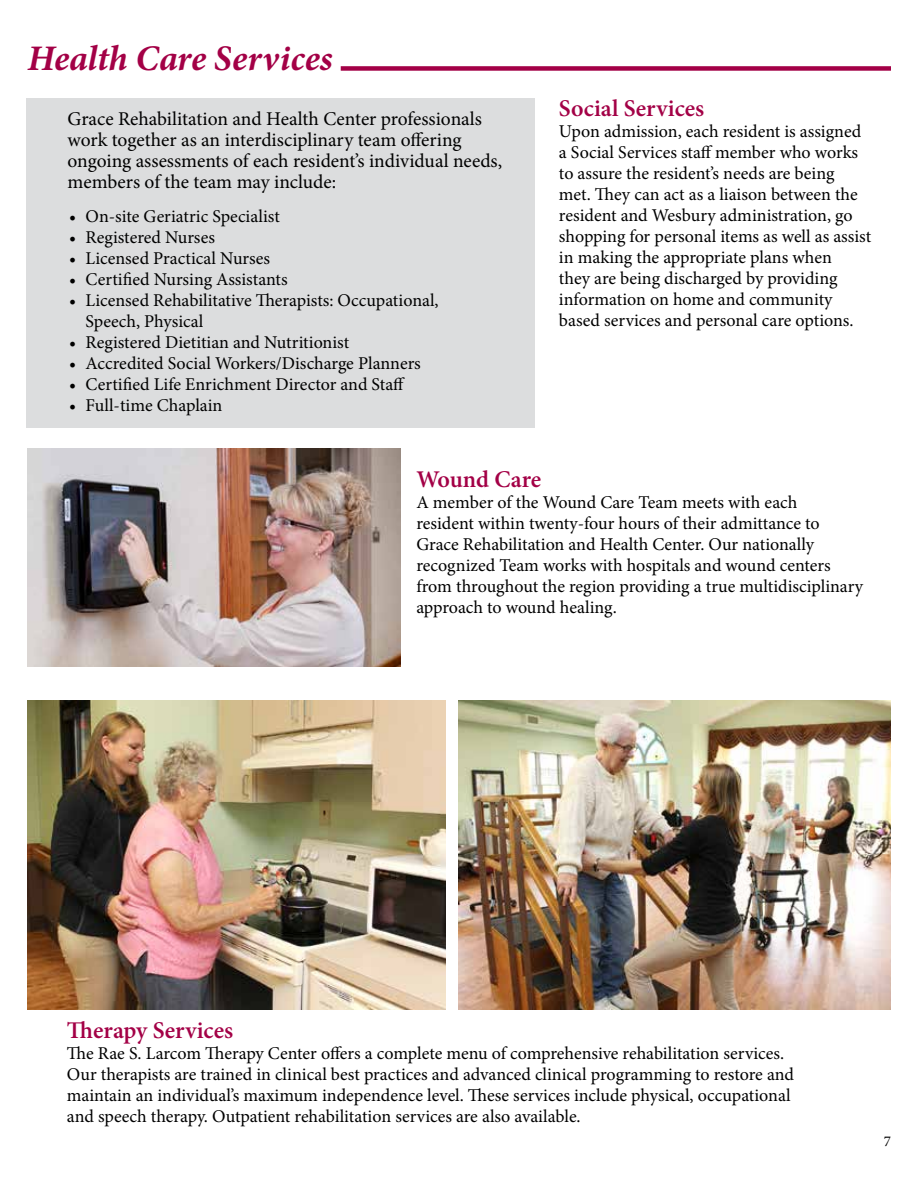
<style>
.page{position:relative;width:918px;height:1188px;background:#fff}
.page>*{position:absolute;margin:0;border:0;box-sizing:border-box;transform-origin:0 0}
.t1{font:italic 700 36px "Minion Pro";color:#a30046}
.t2{font:600 24px "Minion Pro";color:#a30046}
.t3{font:19.5px/21px "Minion Pro";letter-spacing:-.005em;color:#000}
.t4{font:18px/21px "Minion Pro";color:#000}
.t5{font:15px "Minion Pro";color:#000}
</style>
<div class="page">
<img style="left:27px;top:449px;width:373px;height:218px">
<div style="left:341px;top:66px;width:550px;height:5px;background:#a30046"></div>
<div style="left:26px;top:98px;width:509px;height:330px;background:#dcddde"></div>
<img style="left:27px;top:701px;width:418px;height:308px">
<img style="left:458px;top:701px;width:432px;height:308px">
<h1 class="t1" style="left:27px;top:33px;width:307px">Health Care Services</h1>
<p class="t3" style="left:68px;top:108px;width:436px">Grace Rehabilitation and Health Center professionals work together as an interdisciplinary team offering ongoing assessments of each resident’s individual needs, members of the team may include:</p>
<p class="t4" style="left:69px;top:206px;width:212px">• On-site Geriatric Specialist</p>
<p class="t4" style="left:69px;top:227px;width:147px">• Registered Nurses</p>
<p class="t4" style="left:69px;top:248px;width:203px">• Licensed Practical Nurses</p>
<p class="t4" style="left:69px;top:269px;width:220px">• Certified Nursing Assistants</p>
<p class="t4" style="left:86px;top:290px;width:355px;text-indent:-17px">• Licensed Rehabilitative Therapists: Occupational,<br>Speech, Physical</p>
<p class="t4" style="left:69px;top:332px;width:282px">• Registered Dietitian and Nutritionist</p>
<p class="t4" style="left:69px;top:353px;width:353px">• Accredited Social Workers/Discharge Planners</p>
<p class="t4" style="left:69px;top:374px;width:337px">• Certified Life Enrichment Director and Staff</p>
<p class="t4" style="left:69px;top:395px;width:155px">• Full-time Chaplain</p>
<h2 class="t2" style="left:559px;top:92px;width:147px">Social Services</h2>
<p class="t4" style="left:559px;top:121px;width:314px">Upon admission, each resident is assigned a Social Services staff member who works to assure the resident’s needs are being<br>met. They can act as a liaison between the resident and Wesbury administration, go shopping for personal items as well as assist in making the appropriate plans when<br>they are being discharged by providing information on home and community based services and personal care options.</p>
<h2 class="t2" style="left:416px;top:462px;width:126px">Wound Care</h2>
<p class="t4" style="left:416px;top:491px;width:448px">A member of the Wound Care Team meets with each<br>resident within twenty-four hours of their admittance to Grace Rehabilitation and Health Center. Our nationally recognized Team works with hospitals and wound centers from throughout the region providing a true multidisciplinary approach to wound healing.</p>
<h2 class="t2" style="left:67px;top:1013px;width:168px">Therapy Services</h2>
<p class="t4" style="left:67px;top:1043px;width:729px">The Rae S. Larcom Therapy Center offers a complete menu of comprehensive rehabilitation services.<br>Our therapists are trained in clinical best practices and advanced clinical programming to restore and maintain an individual’s maximum independence level. These services include physical, occupational and speech therapy. Outpatient rehabilitation services are also available.</p>
<p class="t5" style="left:884px;top:1131px;width:9px">7</p>
</div>
